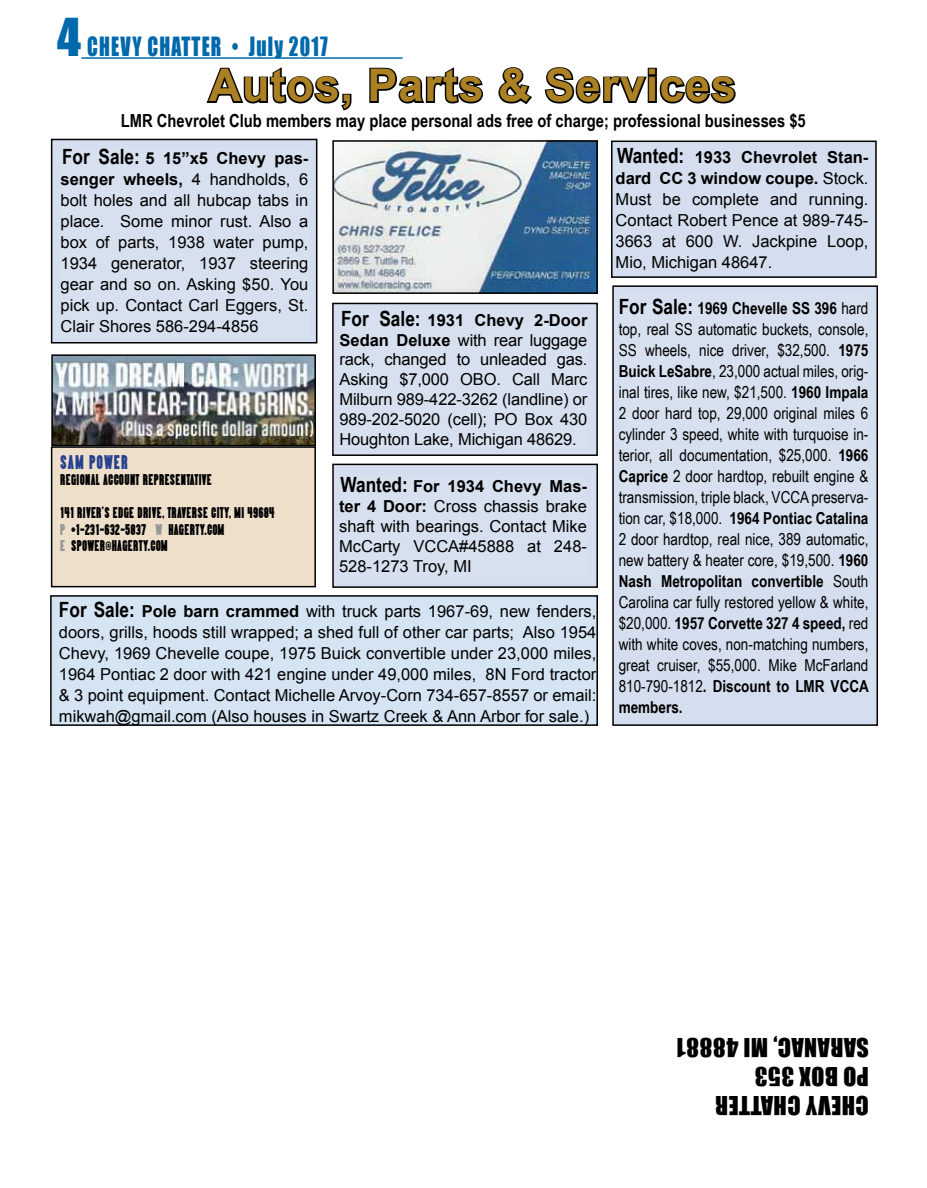
<style>
.page{position:relative;width:927px;height:1188px;background:#fff}
.page>*{position:absolute;margin:0;border:0;box-sizing:border-box;transform-origin:0 0}
.t1{font:700 45px "Arial";letter-spacing:.02em;color:#ab8124}
.t2{font:24.3px "Impact";letter-spacing:.06em;color:#0069ab;scale:.8 1}
.t3{font:24px/28.8px "Impact";letter-spacing:.02em;color:#000}
.t4{font:18.15px "Almonte";letter-spacing:.06em;color:#25408f;scale:.91 1}
.t5{font:700 18px "Arial Narrow";color:#000}
.t6{font:16.5px/21px "Arial";color:#000;text-align:justify}
.t7{font:16.5px/21px "Arial Narrow";color:#000;text-align:justify}
.t8{font:14.25px/16.5px "Almonte";letter-spacing:.02em;color:#000;scale:.91 1}
.s1{font-size:48px}
.s2{font-family:"Arial Narrow";font-weight:700;font-size:21px}
.s3{font-weight:700}
.s4{color:#939598}
.s5{font-weight:700;font-size:21px}
</style>
<div class="page">
<div style="left:51px;top:596px;width:546px;height:129px;background:#d4e4f3"></div>
<div style="left:50px;top:595px;width:548px;height:131px;border:2px solid #000"></div>
<div style="left:52px;top:447px;width:263px;height:140px;background:#eddfc9"></div>
<div style="left:51px;top:446px;width:265px;height:141px;border:2px solid #000"></div>
<svg style="left:206px;top:67px;width:146px;height:44px"></svg>
<svg style="left:369px;top:67px;width:114px;height:37px"></svg>
<svg style="left:498px;top:67px;width:34px;height:38px"></svg>
<svg style="left:544px;top:67px;width:192px;height:37px"></svg>
<hr style="left:81px;top:57px;width:321px;height:2px;background:#006ba3">
<div style="left:612px;top:141px;width:264px;height:136px;background:#d4deee"></div>
<div style="left:611px;top:141px;width:266px;height:137px;border:2px solid #000"></div>
<div style="left:52px;top:139px;width:265px;height:204px;background:#d4deee"></div>
<div style="left:51px;top:139px;width:266px;height:205px;border:2px solid #000"></div>
<img style="left:335px;top:143px;width:260px;height:148px">
<div style="left:332px;top:140px;width:266px;height:154px;border:2px solid #000"></div>
<div style="left:333px;top:303px;width:264px;height:152px;background:#d4deee"></div>
<div style="left:332px;top:303px;width:266px;height:153px;border:2px solid #000"></div>
<img style="left:54px;top:357px;width:259px;height:86px">
<div style="left:51px;top:354px;width:265px;height:92px;border:2px solid #000"></div>
<div style="left:333px;top:464px;width:264px;height:123px;background:#d4deee"></div>
<div style="left:332px;top:464px;width:266px;height:124px;border:2px solid #000"></div>
<div style="left:613px;top:286px;width:264px;height:439px;background:#d4deee"></div>
<div style="left:612px;top:285px;width:266px;height:441px;border:2px solid #000"></div>
<h2 class="t2" style="left:57px;top:27px;width:340px"><span class="s1">4</span> CHEVY CHATTER • July 2017</h2>
<h1 class="t1" style="left:209px;top:56px;width:529px">Autos, Parts &amp; Services</h1>
<p class="t5" style="left:121px;top:107px;width:686px">LMR Chevrolet Club members may place personal ads free of charge; professional businesses $5</p>
<p class="t6" style="left:61px;top:148px;width:249px"><span class="s2">For Sale:</span> <span class="s3">5 15”x5 Chevy pas&shy;senger wheels,</span> 4 handholds, 6 bolt holes and all hubcap tabs in place. Some minor rust. Also a box of parts, 1938 water pump, 1934 generator, 1937 steering gear and so on. Asking $50. You pick up. Contact Carl Eggers, St.<br>Clair Shores 586-294-4856</p>
<p class="t6" style="left:340px;top:310px;width:249px;line-height:19.8px"><span class="s2">For Sale:</span> <span class="s3">1931 Chevy 2-Door Sedan Deluxe</span> with rear luggage rack, changed to unleaded gas.<br>Asking $7,000 OBO. Call Marc Milburn 989-422-3262 (landline) or 989-202-5020 (cell); PO Box 430<br>Houghton Lake, Michigan 48629.</p>
<p class="t4" style="left:60px;top:453px;width:76px">SAM POWER</p>
<p class="t8" style="left:60px;top:472px;width:168px">REGIONAL ACCOUNT REPRESENTATIVE</p>
<p class="t8" style="left:60px;top:505px;width:237px">141 RIVER’S EDGE DRIVE, TRAVERSE CITY, MI 49684<br><span class="s4">P</span> +1-231-632-5837 <span class="s4">W</span> HAGERTY.COM<br><span class="s4">E</span> SPOWER@HAGERTY.COM</p>
<p class="t6" style="left:339px;top:477px;width:249px;line-height:19.8px"><span class="s2">Wanted:</span> <span class="s3">For 1934 Chevy Mas&shy;ter 4 Door:</span> Cross chassis brake shaft with bearings. Contact Mike McCarty VCCA#45888 at 248- 528-1273 Troy, MI</p>
<p class="t6" style="left:59px;top:601px;width:539px"><span class="s2">For Sale:</span> <span class="s3">Pole barn crammed</span> with truck parts 1967-69, new fenders, doors, grills, hoods still wrapped; a shed full of other car parts; Also 1954<br>Chevy, 1969 Chevelle coupe, 1975 Buick convertible under 23,000 miles, 1964 Pontiac 2 door with 421 engine under 49,000 miles, 8N Ford tractor &amp; 3 point equipment. Contact Michelle Arvoy-Corn 734-657-8557 or email: mikwah@gmail.com (Also houses in Swartz Creek &amp; Ann Arbor for sale.)</p>
<p class="t6" style="left:616px;top:147px;width:254px"><span class="s2">Wanted:</span> <span class="s3">1933 Chevrolet Stan&shy;dard CC 3 window coupe.</span> Stock.<br>Must be complete and running.<br>Contact Robert Pence at 989-745- 3663 at 600 W. Jackpine Loop, Mio, Michigan 48647.</p>
<p class="t7" style="left:619px;top:297px;width:252px"><span class="s5">For Sale:</span> <span class="s3">1969 Chevelle SS 396</span> hard top, real SS automatic buckets, console, SS wheels, nice driver, $32,500. <span class="s3">1975<br>Buick LeSabre</span>, 23,000 actual miles, orig&shy;inal tires, like new, $21,500. <span class="s3">1960 Impala </span>2 door hard top, 29,000 original miles 6 cylinder 3 speed, white with turquoise in&shy;terior, all documentation, $25,000. <span class="s3">1966<br>Caprice</span> 2 door hardtop, rebuilt engine &amp; transmission, triple black, VCCA preserva&shy;tion car, $18,000. <span class="s3">1964 Pontiac Catalina </span>2 door hardtop, real nice, 389 automatic, new battery &amp; heater core, $19,500. <span class="s3">1960<br>Nash Metropolitan convertible</span> South Carolina car fully restored yellow &amp; white, $20,000. <span class="s3">1957 Corvette 327 4 speed,</span> red with white coves, non-matching numbers, great cruiser, $55,000. Mike McFarland 810-790-1812<span class="s3">. Discount to LMR VCCA members.</span></p>
<h3 class="t3" style="left:869px;top:1120px;width:194px;rotate:-180deg">CHEVY CHATTER<br>PO BOX 353<br>SARANAC, MI 48881</h3>
</div>
